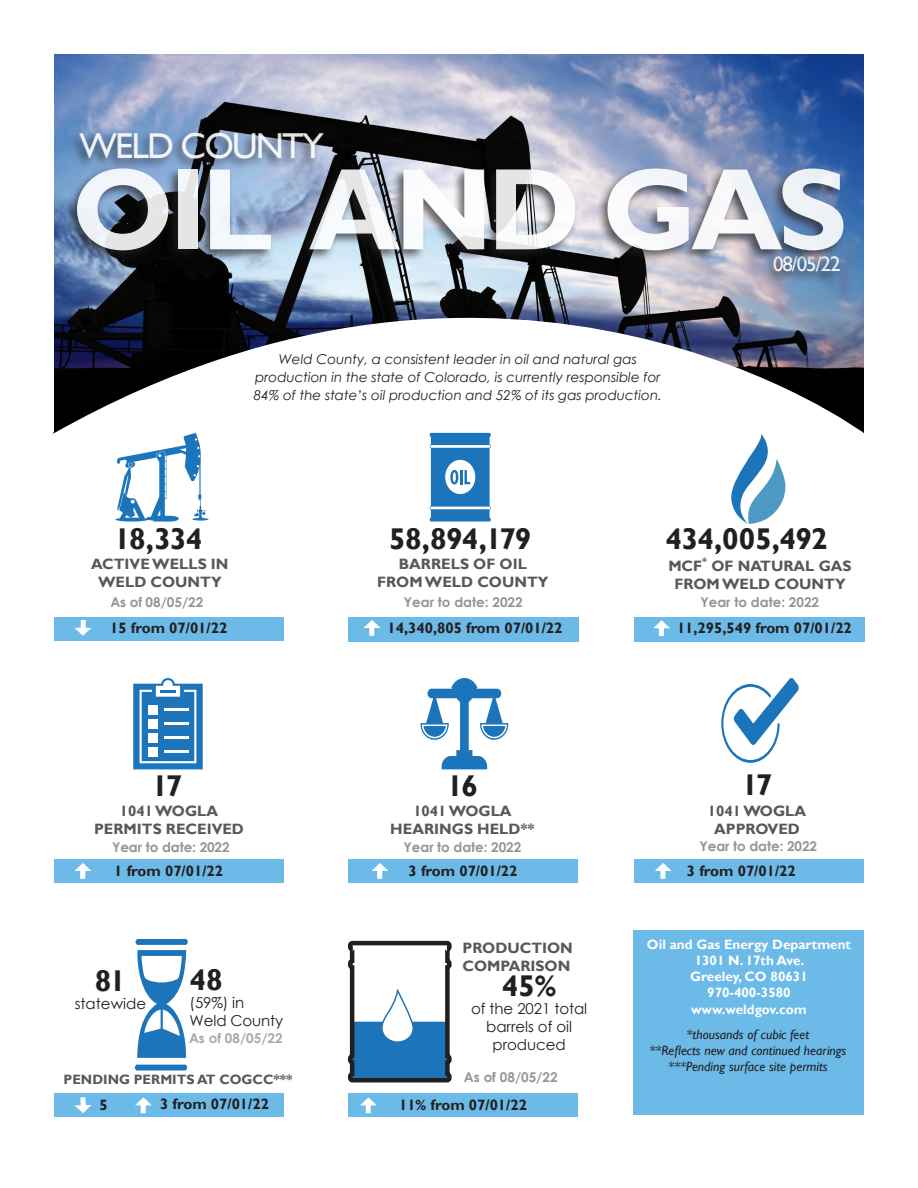
<style>
.page{position:relative;width:918px;height:1188px;background:#fff}
.page>*{position:absolute;margin:0;border:0;box-sizing:border-box;transform-origin:0 0}
.t1{font:700 117px "Gill Sans";letter-spacing:-.05em;color:#fff}
.t2{font:36px "Gill Sans";letter-spacing:-.05em;color:#fff}
.t3{font:700 30px "Gill Sans";letter-spacing:-.03em;color:#231f20}
.t4{font:21px "Gill Sans";color:#fff}
.t5{font:700 15px/18px "Gill Sans";color:#57585a;text-align:center}
.t6{font:700 15px "Gill Sans";color:#231f20}
.t7{font:15px/18px "Century Gothic";letter-spacing:-.005em;color:#231f20;text-align:center}
.t8{font:italic 13.5px/18px "Century Gothic";color:#231f20;text-align:center}
.t9{font:700 13.5px "Century Gothic";color:#939598}
.t10{font:italic 13.5px "Gill Sans";color:#231f20}
.t11{font:700 13.5px "Gill Sans";color:#fff}
.t12{font:700 13.5px "Gill Sans";color:#57585a}
.t13{font:700 13.5px "Century Gothic";color:#a8a9ad}
</style>
<div class="page">
<div style="left:348px;top:1093px;width:230px;height:24px;background:#6cbae8"></div>
<div style="left:54px;top:1093px;width:230px;height:24px;background:#6cbae8"></div>
<div style="left:348px;top:859px;width:230px;height:24px;background:#6cbae8"></div>
<div style="left:54px;top:859px;width:230px;height:24px;background:#6cbae8"></div>
<div style="left:348px;top:617px;width:231px;height:24px;background:#6cbae8"></div>
<img style="left:53px;top:54px;width:811px;height:380px">
<svg style="left:115px;top:433px;width:94px;height:89px"></svg>
<svg style="left:430px;top:433px;width:61px;height:89px"></svg>
<svg style="left:136px;top:939px;width:52px;height:119px"></svg>
<svg style="left:135px;top:1064px;width:52px;height:7px"></svg>
<svg style="left:347px;top:940px;width:105px;height:143px"></svg>
<div style="left:382px;top:991px;width:31px;height:51px;background:#fff;border-radius:15px"></div>
<div style="left:381px;top:990px;width:33px;height:53px;border:2px solid #1c75ba;border-radius:15px"></div>
<svg style="left:421px;top:678px;width:87px;height:91px"></svg>
<svg style="left:133px;top:678px;width:70px;height:91px"></svg>
<div style="left:634px;top:859px;width:230px;height:24px;background:#6cbae8"></div>
<svg style="left:721px;top:678px;width:78px;height:85px"></svg>
<div style="left:634px;top:931px;width:230px;height:184px;background:#6cbae8"></div>
<div style="left:761px;top:253px;width:81px;height:31px;background:#231f20;opacity:.75"></div>
<div style="left:68px;top:129px;width:258px;height:42px;background:#231f20;opacity:.75"></div>
<div style="left:54px;top:617px;width:230px;height:24px;background:#6cbae8"></div>
<svg style="left:74px;top:620px;width:17px;height:16px"></svg>
<svg style="left:731px;top:434px;width:55px;height:90px"></svg>
<div style="left:64px;top:165px;width:782px;height:98px;background:#231f20;opacity:.75"></div>
<div style="left:634px;top:617px;width:231px;height:24px;background:#6cbae8"></div>
<svg style="left:74px;top:1097px;width:17px;height:16px"></svg>
<svg style="left:74px;top:863px;width:17px;height:16px"></svg>
<svg style="left:363px;top:620px;width:18px;height:16px"></svg>
<svg style="left:653px;top:620px;width:17px;height:16px"></svg>
<svg style="left:655px;top:863px;width:17px;height:16px"></svg>
<svg style="left:360px;top:1097px;width:17px;height:16px"></svg>
<svg style="left:371px;top:863px;width:17px;height:16px"></svg>
<svg style="left:135px;top:1097px;width:17px;height:16px"></svg>
<h2 class="t2" style="left:80px;top:125px;width:246px">WELD COUNTY</h2>
<h1 class="t1" style="left:72px;top:139px;width:777px">OIL AND GAS</h1>
<p class="t8" style="left:254px;top:350px;width:410px">Weld County, a consistent leader in oil and natural gas production in the state of Colorado, is currently responsible for<br>84% of the state’s oil production and 52% of its gas production.</p>
<h3 class="t4" style="left:773px;top:252px;width:69px">08/05/22</h3>
<p class="t3" style="left:114px;top:521px;width:90px">18,334</p>
<p class="t5" style="left:91px;top:555px;width:139px">ACTIVE WELLS IN</p>
<p class="t5" style="left:98px;top:573px;width:125px">WELD COUNTY</p>
<p class="t3" style="left:389px;top:521px;width:144px">58,894,179</p>
<p class="t5" style="left:399px;top:555px;width:130px">BARRELS OF OIL</p>
<p class="t5" style="left:377px;top:573px;width:173px">FROM WELD COUNTY</p>
<p class="t3" style="left:666px;top:521px;width:164px">434,005,492</p>
<p class="t5" style="left:668px;top:557px;width:185px">MCF<sup>*</sup> OF NATURAL GAS</p>
<p class="t5" style="left:674px;top:575px;width:173px">FROM WELD COUNTY</p>
<p class="t9" style="left:110px;top:592px;width:95px">As of 08/05/22</p>
<p class="t9" style="left:404px;top:592px;width:120px">Year to date: 2022</p>
<p class="t9" style="left:700px;top:592px;width:120px">Year to date: 2022</p>
<p class="t6" style="left:110px;top:619px;width:119px">15 from 07/01/22</p>
<p class="t6" style="left:388px;top:619px;width:176px">14,340,805 from 07/01/22</p>
<p class="t6" style="left:677px;top:619px;width:176px">11,295,549 from 07/01/22</p>
<p class="t3" style="left:152px;top:768px;width:32px">17</p>
<p class="t5" style="left:94px;top:802px;width:151px">1041 WOGLA<br>PERMITS RECEIVED</p>
<p class="t9" style="left:112px;top:837px;width:119px">Year to date: 2022</p>
<p class="t3" style="left:447px;top:768px;width:33px">16</p>
<p class="t5" style="left:390px;top:802px;width:146px">1041 WOGLA<br>HEARINGS HELD**</p>
<p class="t9" style="left:404px;top:836px;width:119px">Year to date: 2022</p>
<p class="t6" style="left:114px;top:862px;width:110px">1 from 07/01/22</p>
<p class="t6" style="left:409px;top:862px;width:110px">3 from 07/01/22</p>
<p class="t3" style="left:95px;top:963px;width:33px">81</p>
<p class="t7" style="left:75px;top:994px;width:73px">statewide</p>
<p class="t3" style="left:190px;top:962px;width:35px">48</p>
<p class="t7" style="left:190px;top:994px;width:56px">(59%) in</p>
<p class="t7" style="left:190px;top:1012px;width:95px">Weld County</p>
<p class="t13" style="left:189px;top:1028px;width:95px">As of 08/05/22</p>
<p class="t12" style="left:64px;top:1072px;width:230px">PENDING PERMITS AT COGCC***</p>
<p class="t6" style="left:100px;top:1096px;width:10px">5</p>
<p class="t6" style="left:160px;top:1095px;width:110px">3 from 07/01/22</p>
<p class="t5" style="left:463px;top:939px;width:112px">PRODUCTION</p>
<p class="t5" style="left:463px;top:957px;width:109px">COMPARISON</p>
<p class="t3" style="left:502px;top:968px;width:56px">45%</p>
<p class="t7" style="left:471px;top:999px;width:118px">of the 2021 total barrels of oil produced</p>
<p class="t9" style="left:464px;top:1067px;width:95px">As of 08/05/22</p>
<p class="t6" style="left:399px;top:1096px;width:129px">11% from 07/01/22</p>
<p class="t3" style="left:742px;top:766px;width:32px">17</p>
<p class="t5" style="left:708px;top:802px;width:100px">1041 WOGLA<br>APPROVED</p>
<p class="t9" style="left:700px;top:836px;width:119px">Year to date: 2022</p>
<p class="t6" style="left:687px;top:862px;width:110px">3 from 07/01/22</p>
<p class="t11" style="left:647px;top:936px;width:206px">Oil and Gas Energy Department</p>
<p class="t11" style="left:695px;top:952px;width:111px">1301 N. 17th Ave.</p>
<p class="t11" style="left:690px;top:969px;width:119px">Greeley, CO 80631</p>
<p class="t11" style="left:707px;top:985px;width:85px">970-400-3580</p>
<p class="t11" style="left:691px;top:1001px;width:117px">www.weldgov.com</p>
<p class="t10" style="left:687px;top:1026px;width:124px">*thousands of cubic feet</p>
<p class="t10" style="left:649px;top:1042px;width:199px">**Reflects new and continued hearings</p>
<p class="t10" style="left:668px;top:1058px;width:161px">***Pending surface site permits</p>
</div>
